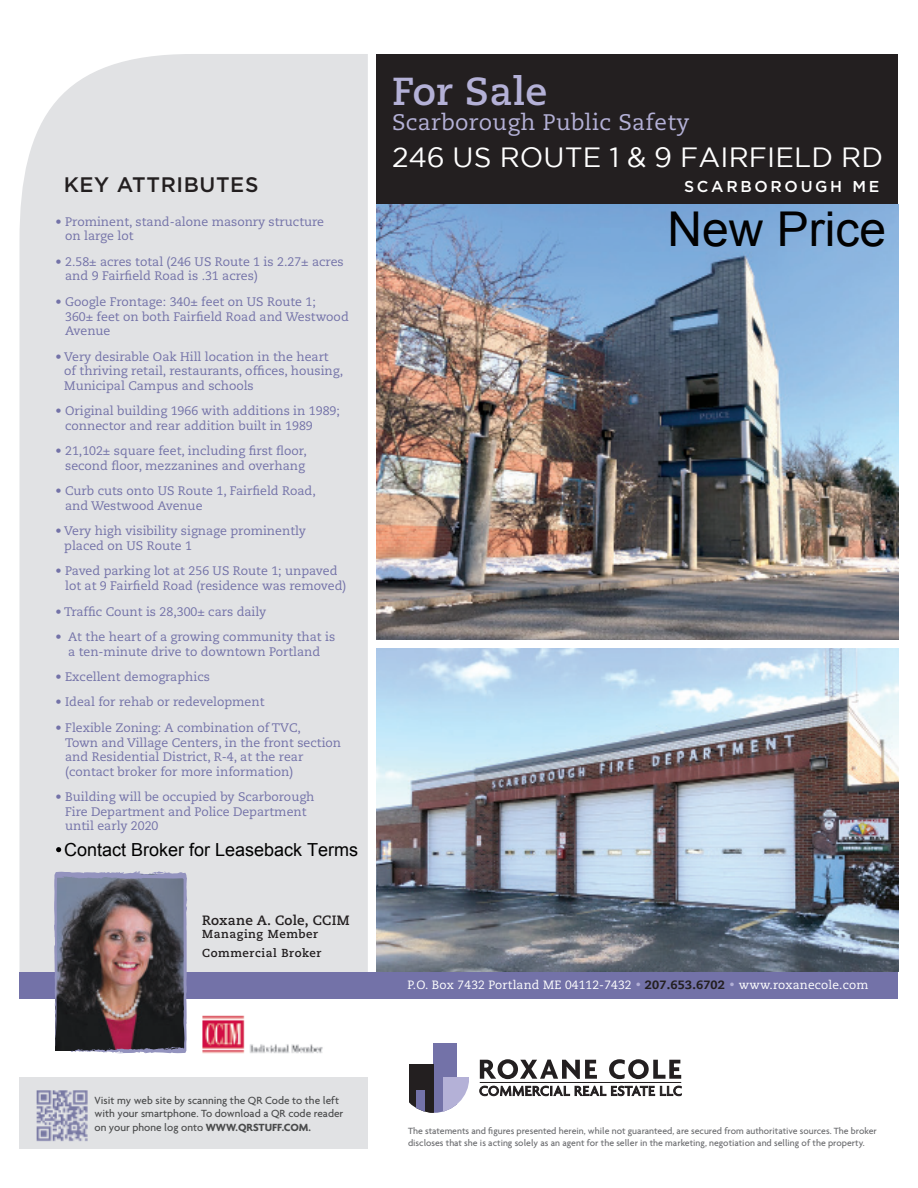
<style>
.page{position:relative;width:918px;height:1188px;background:#fff}
.page>*{position:absolute;margin:0;border:0;box-sizing:border-box;transform-origin:0 0}
.t1{font:48px "Arial";color:#010101}
.t2{font:700 39px "Caecilia";letter-spacing:.01em;color:#b4b1d7}
.t3{font:27.75px "Gotham";letter-spacing:.005em;color:#fff}
.t4{font:22.5px "Caecilia";letter-spacing:.02em;color:#b4b1d7}
.t5{font:500 21px "Gotham";letter-spacing:.03em;color:#231f20}
.t6{font:18px "Arial";color:#010101}
.t7{font:500 15.75px "Gotham";letter-spacing:.17em;color:#fff}
.t8{font:700 13.5px "Caecilia";letter-spacing:.015em;color:#231f20}
.t9{font:12.3px/14.7px "Caecilia";color:#7372a8}
.t10{font:12px "Caecilia";letter-spacing:.015em;color:#fff}
.t11{font:700 11.55px/19px "Caecilia";letter-spacing:.05em;color:#231f20}
.t12{font:500 11.25px/13.5px "Agenda";color:#4b4c4d}
.t13{font:500 9.75px/12px "Agenda";color:#6c6d70}
.s1{font-size:10.35px;color:#b4b1d7}
.s2{font-weight:800;color:#231f20}
.s3{font-weight:700}
</style>
<div class="page">
<div style="left:20px;top:54px;width:348px;height:918px;background:#e1e2e4"></div>
<div style="left:20px;top:972px;width:878px;height:27px;background:#7372a8"></div>
<div style="left:376px;top:54px;width:522px;height:155px;background:#231f20"></div>
<svg style="left:480px;top:1059px;width:117px;height:20px"></svg>
<svg style="left:609px;top:1059px;width:72px;height:20px"></svg>
<svg style="left:480px;top:1086px;width:201px;height:10px"></svg>
<hr style="left:480px;top:1082px;width:201px;height:1px;background:#231f20">
<div style="left:433px;top:1043px;width:24px;height:70px;background:#7372a8"></div>
<div style="left:409px;top:1064px;width:24px;height:49px;background:#231f20"></div>
<div style="left:416px;top:1090px;width:9px;height:23px;background:#7372a8"></div>
<svg style="left:443px;top:1078px;width:26px;height:35px"></svg>
<svg style="left:53px;top:871px;width:135px;height:182px;background:#5f535a"></svg>
<img style="left:202px;top:1015px;width:121px;height:39px">
<img style="left:376px;top:204px;width:522px;height:435px">
<img style="left:376px;top:648px;width:522px;height:324px">
<div style="left:20px;top:1078px;width:348px;height:71px;background:#e1e2e4"></div>
<img style="left:36px;top:1090px;width:52px;height:52px">
<svg style="left:56px;top:847px;width:5px;height:5px"></svg>
<h3 class="t5" style="left:64px;top:172px;width:196px">KEY ATTRIBUTES</h3>
<p class="t9" style="left:65px;top:214px;width:261px;text-indent:-10px">• Prominent, stand-alone masonry structure on large lot</p>
<p class="t9" style="left:65px;top:254px;width:280px;text-indent:-10px">• 2.58± acres total (246 US Route 1 is 2.27± acres and 9 Fairfield Road is .31 acres)</p>
<p class="t9" style="left:65px;top:294px;width:285px;text-indent:-10px">• Google Frontage: 340± feet on US Route 1;<br>360± feet on both Fairfield Road and Westwood<br>Avenue</p>
<p class="t9" style="left:64px;top:349px;width:281px;text-indent:-9px">• Very desirable Oak Hill location in the heart of thriving retail, restaurants, offices, housing,<br>Municipal Campus and schools</p>
<p class="t9" style="left:65px;top:404px;width:276px;text-indent:-10px">• Original building 1966 with additions in 1989; connector and rear addition built in 1989</p>
<p class="t9" style="left:56px;top:444px;width:253px;text-align:right">• 21,102± square feet, including first floor, second floor, mezzanines and overhang</p>
<p class="t9" style="left:65px;top:484px;width:252px;text-indent:-10px">• Curb cuts onto US Route 1, Fairfield Road, and Westwood Avenue</p>
<p class="t9" style="left:64px;top:524px;width:243px;text-indent:-9px">• Very high visibility signage prominently placed on US Route 1</p>
<p class="t9" style="left:65px;top:564px;width:283px;text-indent:-10px">• Paved parking lot at 256 US Route 1; unpaved lot at 9 Fairfield Road (residence was removed)</p>
<p class="t9" style="left:56px;top:604px;width:212px">• Traffic Count is 28,300± cars daily</p>
<p class="t9" style="left:56px;top:630px;width:281px;text-align:center">• At the heart of a growing community that is a ten-minute drive to downtown Portland</p>
<p class="t9" style="left:56px;top:670px;width:156px">• Excellent demographics</p>
<p class="t9" style="left:56px;top:695px;width:211px">• Ideal for rehab or redevelopment</p>
<p class="t9" style="left:65px;top:721px;width:278px;text-indent:-10px">• Flexible Zoning: A combination of TVC,<br>Town and Village Centers, in the front section and Residential District, R-4, at the rear (contact broker for more information)</p>
<p class="t9" style="left:65px;top:790px;width:251px;text-indent:-10px">• Building will be occupied by Scarborough<br>Fire Department and Police Department until early 2020</p>
<h3 class="t6" style="left:64px;top:838px;width:296px">Contact Broker for Leaseback Terms</h3>
<p class="t8" style="left:202px;top:912px;width:149px">Roxane A. Cole, CCIM</p>
<p class="t11" style="left:202px;top:925px;width:121px">Managing Member<br>Commercial Broker</p>
<h2 class="t2" style="left:392px;top:69px;width:157px">For Sale</h2>
<h3 class="t4" style="left:392px;top:109px;width:299px">Scarborough Public Safety</h3>
<h3 class="t3" style="left:392px;top:142px;width:493px">246 US ROUTE 1 &amp; 9 FAIRFIELD RD</h3>
<p class="t7" style="left:684px;top:177px;width:197px">SCARBOROUGH ME</p>
<h1 class="t1" style="left:668px;top:198px;width:220px">New Price</h1>
<p class="t10" style="left:407px;top:978px;width:462px">P.O. Box 7432 Portland ME 04112-7432 <span class="s1">•</span> <span class="s2">207.653.6702</span> <span class="s1">•</span> www.roxanecole.com</p>
<p class="t12" style="left:94px;top:1093px;width:250px">Visit my web site by scanning the QR Code to the left with your smartphone. To download a QR code reader on your phone log onto <span class="s3">WWW.QRSTUFF.COM.</span></p>
<p class="t13" style="left:408px;top:1125px;width:470px">The statements and figures presented herein, while not guaranteed, are secured from authoritative sources. The broker discloses that she is acting solely as an agent for the seller in the marketing, negotiation and selling of the property.</p>
</div>
